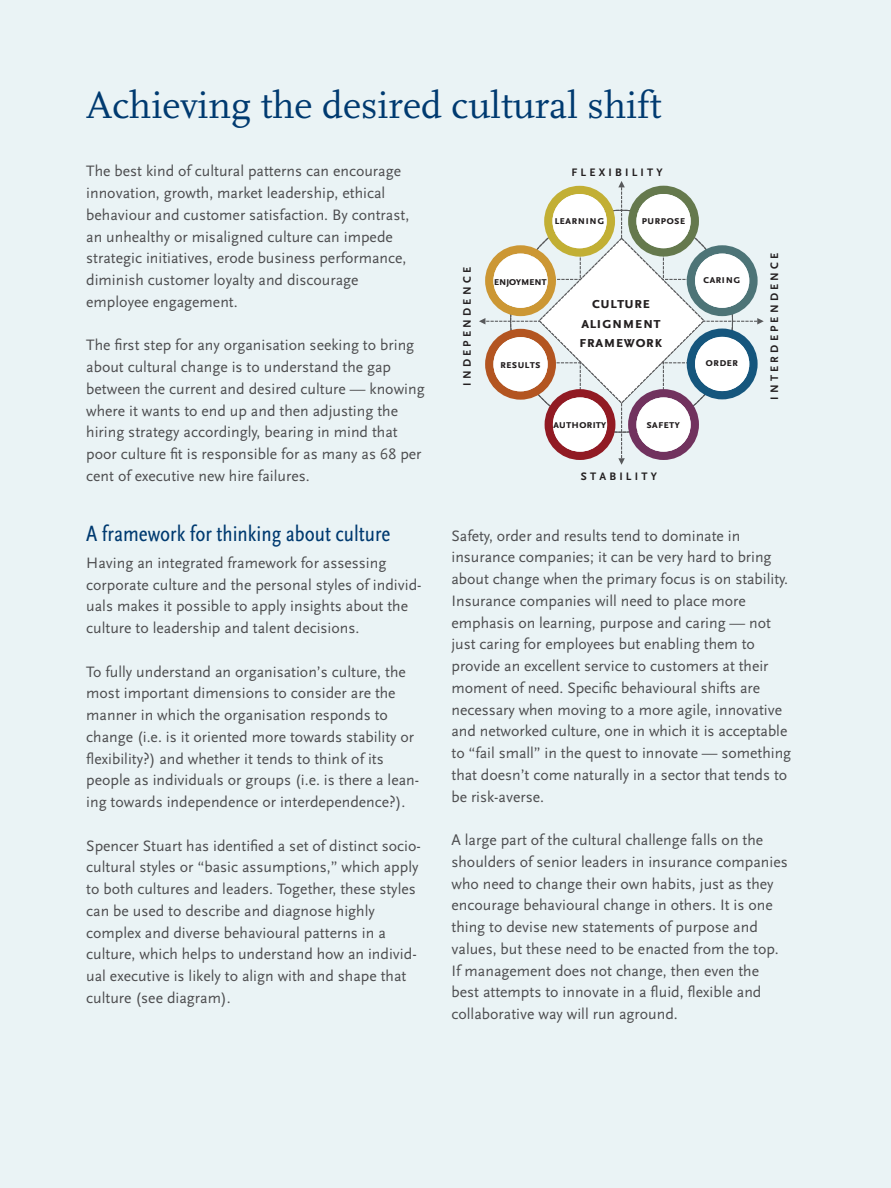
<style>
.page{position:relative;width:891px;height:1188px;background:#eaf3f5}
.page>*{position:absolute;margin:0;border:0;box-sizing:border-box;transform-origin:0 0}
._2nd_Page-Headline{font:39px "Scala Pro";color:#003a70}
.Body_Header_2{font:condensed 22.5px "Scala Sans Pro";color:#003a70}
.t1{font:700 16.2px/19.5px "Scala Sans Pro";color:#231f20;text-align:center}
.Body_Text_-_No_Rag_1{font:15.75px/21.8px "Scala Sans Pro";color:#4d4d4f}
.t2{font:700 11.85px "Scala Sans Pro";color:#231f20}
.t3{font:700 11.85px "Scala Sans Pro";letter-spacing:-.02em;color:#231f20}
.t4{font:700 11.85px "Scala Sans Pro";letter-spacing:-.06em;color:#231f20}
.t5{font:700 11.4px "Scala Sans Pro";letter-spacing:.285em;color:#231f20}
</style>
<div class="page">
<svg style="left:479px;top:181px;width:285px;height:284px"></svg>
<div style="left:493px;top:254px;width:55px;height:54px;background:#fff;border-radius:50%"></div>
<p class="_2nd_Page-Headline" style="left:86px;top:82px;width:577px">Achieving the desired cultural shift</p>
<p class="Body_Text_-_No_Rag_1" style="left:86px;top:160px;width:325px">The best kind of cultural patterns can encourage innovation, growth, market leadership, ethical behaviour and customer satisfaction. By contrast, an unhealthy or misaligned culture can impede strategic initiatives, erode business performance, diminish customer loyalty and discourage employee engagement.</p>
<p class="Body_Text_-_No_Rag_1" style="left:86px;top:334px;width:340px">The first step for any organisation seeking to bring about cultural change is to understand the gap between the current and desired culture — knowing where it wants to end up and then adjusting the hiring strategy accordingly, bearing in mind that poor culture fit is responsible for as many as 68 per cent of executive new hire failures.</p>
<p class="t5" style="left:572px;top:166px;width:93px">FLEXIBILITY</p>
<p class="t2" style="left:554px;top:213px;width:52px">learning</p>
<p class="t2" style="left:641px;top:213px;width:46px">purpose</p>
<p class="t5" style="left:461px;top:386px;width:120px;rotate:-90deg">INDEPENDENCE</p>
<p class="t4" style="left:494px;top:274px;width:54px">enjoyment</p>
<p class="t1" style="left:579px;top:293px;width:85px">culture alignment framework</p>
<p class="t2" style="left:500px;top:357px;width:42px">results</p>
<p class="t3" style="left:553px;top:418px;width:55px">authority</p>
<p class="t2" style="left:646px;top:418px;width:35px">safety</p>
<p class="t5" style="left:581px;top:470px;width:78px">STABILITY</p>
<p class="t2" style="left:703px;top:272px;width:39px">caring</p>
<p class="t2" style="left:706px;top:356px;width:34px">order</p>
<p class="t5" style="left:768px;top:400px;width:149px;rotate:-90deg">INTERDEPENDENCE</p>
<p class="Body_Header_2" style="left:86px;top:520px;width:306px">A framework for thinking about culture</p>
<p class="Body_Text_-_No_Rag_1" style="left:86px;top:552px;width:337px">Having an integrated framework for assessing corporate culture and the personal styles of individ&shy;uals makes it possible to apply insights about the culture to leadership and talent decisions.</p>
<p class="Body_Text_-_No_Rag_1" style="left:86px;top:661px;width:334px">To fully understand an organisation’s culture, the most important dimensions to consider are the manner in which the organisation responds to change (i.e. is it oriented more towards stability or flexibility?) and whether it tends to think of its people as individuals or groups (i.e. is there a lean&shy;ing towards independence or interdependence?).</p>
<p class="Body_Text_-_No_Rag_1" style="left:86px;top:835px;width:336px">Spencer Stuart has identified a set of distinct socio&shy;cultural styles or “basic assumptions,” which apply to both cultures and leaders. Together, these styles can be used to describe and diagnose highly complex and diverse behavioural patterns in a culture, which helps to understand how an individ&shy;ual executive is likely to align with and shape that culture (see diagram).</p>
<p class="Body_Text_-_No_Rag_1" style="left:452px;top:525px;width:341px">Safety, order and results tend to dominate in insurance companies; it can be very hard to bring about change when the primary focus is on stability.<br>Insurance companies will need to place more emphasis on learning, purpose and caring — not just caring for employees but enabling them to provide an excellent service to customers at their moment of need. Specific behavioural shifts are necessary when moving to a more agile, innovative and networked culture, one in which it is acceptable to “fail small” in the quest to innovate — something that doesn’t come naturally in a sector that tends to be risk-averse.</p>
<p class="Body_Text_-_No_Rag_1" style="left:452px;top:829px;width:338px">A large part of the cultural challenge falls on the shoulders of senior leaders in insurance companies who need to change their own habits, just as they encourage behavioural change in others. It is one thing to devise new statements of purpose and values, but these need to be enacted from the top.<br>If management does not change, then even the best attempts to innovate in a fluid, flexible and collaborative way will run aground.</p>
</div>
